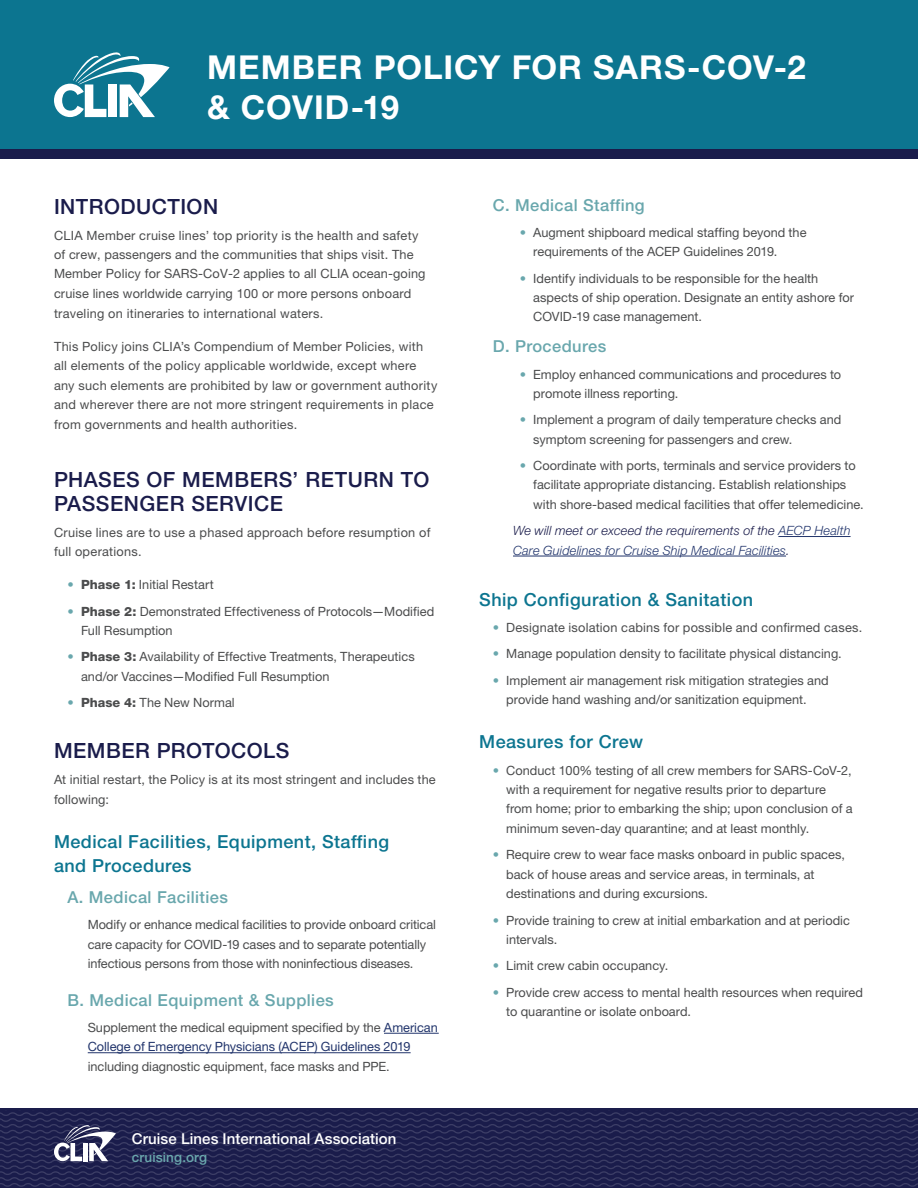
<style>
.page{position:relative;width:918px;height:1188px;background:#fff}
.page>*{position:absolute;margin:0;border:0;box-sizing:border-box;transform-origin:0 0}
.kicker{font:700 33px/39.6px "Helvetica Neue LT Std";letter-spacing:.03em;color:#fff}
.body_copy_intro{font:500 21px/24px "Helvetica Neue LT Std";letter-spacing:.025em;color:#1a1c4b}
.t1{font:500 18px/24px "Helvetica Neue LT Std";letter-spacing:.025em;color:#0c7590}
.t2{font:500 16.5px "Helvetica Neue LT Std";letter-spacing:.025em;color:#69a7ad}
.t3{font:500 15px "Helvetica Neue LT Std";letter-spacing:.005em;color:#fff}
.t4{font:500 13.5px "Helvetica Neue LT Std";letter-spacing:.01em;color:#69a7ad}
.body_copy_intro-2{font:12.75px/19.5px "Helvetica Neue LT Std";letter-spacing:.005em;color:#4b4c4d}
.body_copy{font:12.75px/19.5px "Helvetica Neue LT Std";letter-spacing:-.005em;color:#4b4c4d}
.body_copy-2{font:italic 300 12.75px/19.5px "Helvetica Neue LT Std";letter-spacing:.01em;color:#22356c}
.s1{color:#69a7ad}
.s2{font-weight:800}
.s3{color:#22356c}
.s4{color:#1a1c4b}
</style>
<div class="page">
<div style="left:0;top:1108px;width:918px;height:80px;background:#1a1c4b"></div>
<svg style="left:0;top:1112px;width:918px;height:75px"></svg>
<div style="left:0;top:0;width:918px;height:149px;background:#0c7590"></div>
<hr style="left:384px;top:1033px;width:55px;height:1px;background:#22356c">
<hr style="left:88px;top:1052px;width:323px;height:1px;background:#22356c">
<hr style="left:778px;top:536px;width:73px;height:1px;background:#22356c">
<hr style="left:513px;top:556px;width:273px;height:1px;background:#22356c">
<svg style="left:54px;top:52px;width:116px;height:65px"></svg>
<div style="left:0;top:149px;width:918px;height:10px;background:#1a1c4b"></div>
<p class="kicker" style="left:207px;top:47px;width:600px">MEMBER POLICY FOR SARS-COV-2 &amp; COVID-19</p>
<p class="body_copy_intro" style="left:54px;top:194px;width:166px">INTRODUCTION</p>
<p class="body_copy_intro-2" style="left:54px;top:226px;width:373px;line-height:19px">CLIA Member cruise lines’ top priority is the health and safety of crew, passengers and the communities that ships visit. The<br>Member Policy for SARS-CoV-2 applies to all CLIA ocean-going</p>
<p class="body_copy_intro-2" style="left:54px;top:284px;width:359px">cruise lines worldwide carrying 100 or more persons onboard traveling on itineraries to international waters.</p>
<p class="body_copy_intro-2" style="left:54px;top:337px;width:385px">This Policy joins CLIA’s Compendium of Member Policies, with all elements of the policy applicable worldwide, except where any such elements are prohibited by law or government authority and wherever there are not more stringent requirements in place from governments and health authorities.</p>
<p class="body_copy_intro" style="left:54px;top:467px;width:377px">PHASES OF MEMBERS’ RETURN TO<br>PASSENGER SERVICE</p>
<p class="body_copy_intro-2" style="left:54px;top:523px;width:378px">Cruise lines are to use a phased approach before resumption of full operations.</p>
<p class="body_copy_intro-2" style="left:68px;top:575px;width:148px"><span class="s1">•</span> <span class="s2">Phase 1:</span> Initial Restart</p>
<p class="body_copy_intro-2" style="left:81px;top:601px;width:355px;text-indent:-14px"><span class="s1">•</span> <span class="s2">Phase 2:</span> Demonstrated Effectiveness of Protocols—Modified<br>Full Resumption</p>
<p class="body_copy_intro-2" style="left:81px;top:647px;width:335px;text-indent:-14px"><span class="s1">•</span> <span class="s2">Phase 3:</span> Availability of Effective Treatments, Therapeutics and/or Vaccines—Modified Full Resumption</p>
<p class="body_copy_intro-2" style="left:68px;top:693px;width:169px"><span class="s1">•</span> <span class="s2">Phase 4:</span> The New Normal</p>
<h1 class="body_copy_intro" style="left:54px;top:739px;width:237px">MEMBER PROTOCOLS</h1>
<p class="body_copy" style="left:54px;top:770px;width:383px">At initial restart, the Policy is at its most stringent and includes the following:</p>
<h2 class="t1" style="left:54px;top:830px;width:337px">Medical Facilities, Equipment, Staffing and Procedures</h2>
<h3 class="t2" style="left:68px;top:887px;width:162px">A. Medical Facilities</h3>
<p class="body_copy" style="left:88px;top:915px;width:350px">Modify or enhance medical facilities to provide onboard critical care capacity for COVID-19 cases and to separate potentially infectious persons from those with noninfectious diseases.</p>
<h3 class="t2" style="left:68px;top:990px;width:268px">B. Medical Equipment &amp; Supplies</h3>
<p class="body_copy" style="left:88px;top:1018px;width:352px">Supplement the medical equipment specified by the <span class="s3">American<br>College of Emergency Physicians (ACEP) Guidelines 2019 </span>including diagnostic equipment, face masks and PPE.</p>
<p class="t3" style="left:132px;top:1129px;width:266px">Cruise Lines International Association</p>
<p class="t4" style="left:132px;top:1149px;width:77px">cruising.org</p>
<h3 class="t2" style="left:493px;top:195px;width:154px">C. Medical Staffing</h3>
<p class="body_copy_intro-2" style="left:533px;top:222px;width:275px;text-indent:-14px"><span class="s1">•</span> Augment shipboard medical staffing beyond the requirements of the ACEP Guidelines 2019.</p>
<p class="body_copy_intro-2" style="left:533px;top:268px;width:322px;text-indent:-14px"><span class="s1">•</span> Identify individuals to be responsible for the health aspects of ship operation. Designate an entity ashore for<br>COVID-19 case management.</p>
<h3 class="t2" style="left:493px;top:337px;width:115px">D. Procedures</h3>
<p class="body_copy_intro-2" style="left:533px;top:364px;width:309px;text-indent:-14px"><span class="s1">•</span> Employ enhanced communications and procedures to promote illness reporting.</p>
<p class="body_copy_intro-2" style="left:533px;top:410px;width:310px;text-indent:-14px"><span class="s1">•</span> Implement a program of daily temperature checks and symptom screening for passengers and crew.</p>
<p class="body_copy_intro-2" style="left:533px;top:456px;width:332px;text-indent:-14px"><span class="s1">•</span> Coordinate with ports, terminals and service providers to facilitate appropriate distancing. Establish relationships with shore-based medical facilities that offer telemedicine.</p>
<p class="body_copy-2" style="left:513px;top:521px;width:339px"><span class="s4">We will meet or exceed the requirements of the</span> AECP Health<br>Care Guidelines for Cruise Ship Medical Facilities<span class="s4">.</span></p>
<h2 class="t1" style="left:479px;top:587px;width:275px">Ship Configuration &amp; Sanitation</h2>
<p class="body_copy_intro-2" style="left:493px;top:618px;width:371px"><span class="s1">•</span> Designate isolation cabins for possible and confirmed cases.</p>
<p class="body_copy_intro-2" style="left:493px;top:644px;width:351px"><span class="s1">•</span> Manage population density to facilitate physical distancing.</p>
<p class="body_copy_intro-2" style="left:506px;top:670px;width:324px;text-indent:-14px"><span class="s1">•</span> Implement air management risk mitigation strategies and provide hand washing and/or sanitization equipment.</p>
<h2 class="t1" style="left:479px;top:730px;width:165px">Measures for Crew</h2>
<p class="body_copy_intro-2" style="left:506px;top:760px;width:348px;text-indent:-14px"><span class="s1">•</span> Conduct 100% testing of all crew members for SARS-CoV-2, with a requirement for negative results prior to departure from home; prior to embarking the ship; upon conclusion of a minimum seven-day quarantine; and at least monthly.</p>
<p class="body_copy_intro-2" style="left:506px;top:845px;width:340px;text-indent:-14px"><span class="s1">•</span> Require crew to wear face masks onboard in public spaces, back of house areas and service areas, in terminals, at destinations and during excursions.</p>
<p class="body_copy_intro-2" style="left:506px;top:910px;width:345px;text-indent:-14px"><span class="s1">•</span> Provide training to crew at initial embarkation and at periodic intervals.</p>
<p class="body_copy_intro-2" style="left:493px;top:956px;width:177px"><span class="s1">•</span> Limit crew cabin occupancy.</p>
<p class="body_copy_intro-2" style="left:506px;top:982px;width:358px;text-indent:-14px"><span class="s1">•</span> Provide crew access to mental health resources when required to quarantine or isolate onboard.</p>
</div>
